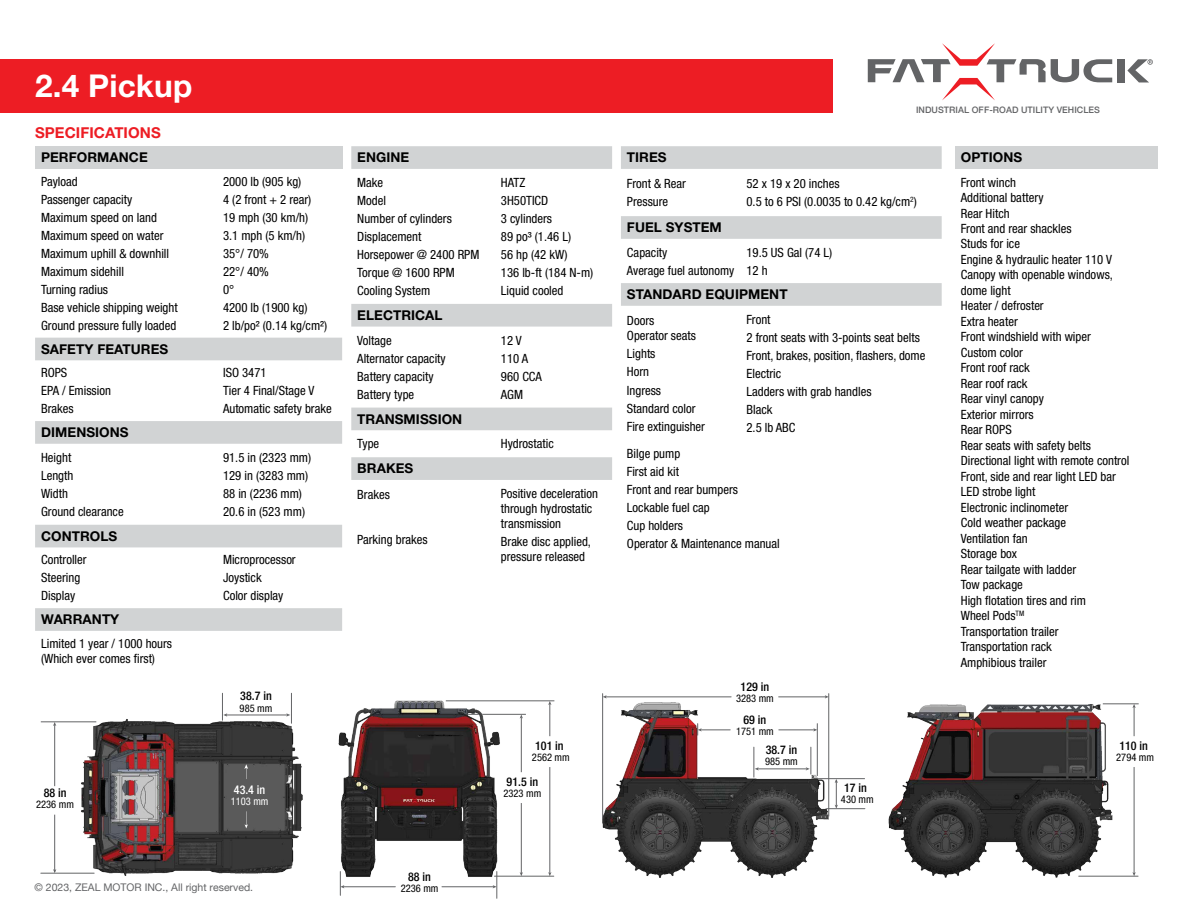
<style>
.page{position:relative;width:1188px;height:918px;background:#fff}
.page>*{position:absolute;margin:0;border:0;box-sizing:border-box;transform-origin:0 0}
.t1{font:700 31.5px "Helvetica Neue LT Std";letter-spacing:.005em;color:#fff}
.t2{font:700 15px "Helvetica Neue LT Std";letter-spacing:.005em;color:#ed1d24}
.t3{font:700 13.5px "Helvetica Neue LT Std";letter-spacing:.005em;color:#000}
.t4{font:condensed 12.75px/18px "Helvetica Neue LT Std";color:#000}
.t5{font:500 condensed 12px "Helvetica Neue";color:#000}
.t6{font:500 condensed 12px "Helvetica Neue";color:#fff}
.t7{font:condensed 10.5px "Helvetica Neue";color:#000}
.t8{font:10.5px "Helvetica Neue";color:#636466}
.t9{font:condensed 10.5px "Helvetica Neue";color:#fff}
.t10{font:500 8.85px "Helvetica Neue";letter-spacing:.005em;color:#636466}
</style>
<div class="page">
<img style="left:71px;top:713px;width:232px;height:163px">
<hr style="left:442px;top:887px;width:52px;height:1px;background:#636466">
<svg style="left:493px;top:883px;width:5px;height:15px"></svg>
<hr style="left:343px;top:887px;width:52px;height:1px;background:#636466">
<svg style="left:340px;top:883px;width:4px;height:12px"></svg>
<hr style="left:494px;top:876px;width:60px;height:1px;background:#636466">
<hr style="left:464px;top:714px;width:62px;height:1px;background:#636466">
<hr style="left:521px;top:717px;width:1px;height:55px;background:#636466">
<hr style="left:521px;top:803px;width:1px;height:70px;background:#636466">
<hr style="left:826px;top:808px;width:39px;height:1px;background:#636466">
<hr style="left:818px;top:778px;width:47px;height:1px;background:#636466">
<hr style="left:446px;top:701px;width:108px;height:1px;background:#636466">
<hr style="left:550px;top:704px;width:1px;height:32px;background:#636466">
<hr style="left:550px;top:767px;width:1px;height:106px;background:#636466">
<hr style="left:41px;top:873px;width:53px;height:1px;background:#636466">
<hr style="left:41px;top:722px;width:55px;height:1px;background:#636466">
<hr style="left:54px;top:725px;width:1px;height:61px;background:#636466">
<hr style="left:54px;top:815px;width:1px;height:57px;background:#636466">
<img style="left:338px;top:700px;width:173px;height:183px">
<img style="left:854px;top:703px;width:284px;height:175px">
<img style="left:602px;top:693px;width:237px;height:185px">
<hr style="left:828px;top:694px;width:1px;height:122px;background:#636466">
<hr style="left:779px;top:697px;width:47px;height:1px;background:#636466">
<svg style="left:825px;top:695px;width:4px;height:4px"></svg>
<hr style="left:606px;top:697px;width:125px;height:1px;background:#636466">
<svg style="left:603px;top:695px;width:4px;height:4px"></svg>
<hr style="left:602px;top:694px;width:1px;height:124px;background:#636466">
<hr style="left:817px;top:724px;width:1px;height:52px;background:#636466">
<hr style="left:779px;top:730px;width:36px;height:1px;background:#636466">
<svg style="left:813px;top:728px;width:4px;height:4px"></svg>
<hr style="left:758px;top:769px;width:48px;height:1px;background:#636466">
<svg style="left:755px;top:767px;width:4px;height:4px"></svg>
<svg style="left:697px;top:724px;width:33px;height:11px"></svg>
<hr style="left:754px;top:747px;width:1px;height:30px;background:#636466">
<svg style="left:806px;top:747px;width:6px;height:27px"></svg>
<hr style="left:226px;top:715px;width:61px;height:1px;background:#636466">
<svg style="left:286px;top:713px;width:4px;height:4px"></svg>
<svg style="left:222px;top:693px;width:5px;height:27px"></svg>
<hr style="left:291px;top:693px;width:1px;height:30px;background:#636466">
<svg style="left:244px;top:764px;width:4px;height:15px"></svg>
<svg style="left:245px;top:811px;width:3px;height:17px"></svg>
<hr style="left:1079px;top:876px;width:59px;height:1px;background:#636466">
<hr style="left:1103px;top:704px;width:36px;height:1px;background:#636466">
<svg style="left:1132px;top:704px;width:4px;height:32px"></svg>
<hr style="left:1134px;top:767px;width:1px;height:106px;background:#636466">
<svg style="left:1132px;top:872px;width:4px;height:4px"></svg>
<div style="left:35px;top:146px;width:307px;height:23px;background:#d1d3d4"></div>
<svg style="left:35px;top:338px;width:307px;height:293px"></svg>
<svg style="left:351px;top:146px;width:261px;height:334px"></svg>
<svg style="left:621px;top:146px;width:321px;height:160px"></svg>
<div style="left:955px;top:146px;width:202px;height:23px;background:#d1d3d4"></div>
<div style="left:0;top:59px;width:833px;height:54px;background:#ed1d24"></div>
<div style="left:1118px;top:59px;width:7px;height:23px;background:#636466"></div>
<svg style="left:868px;top:43px;width:244px;height:57px"></svg>
<svg style="left:1127px;top:59px;width:26px;height:23px"></svg>
<h1 class="t1" style="left:35px;top:67px;width:159px">2.4 Pickup</h1>
<p class="t2" style="left:35px;top:123px;width:127px">SPECIFICATIONS</p>
<p class="t3" style="left:41px;top:149px;width:108px">PERFORMANCE</p>
<p class="t4" style="left:41px;top:172px;width:138px">Payload<br>Passenger capacity<br>Maximum speed on land<br>Maximum speed on water<br>Maximum uphill &amp; downhill<br>Maximum sidehill<br>Turning radius<br>Base vehicle shipping weight<br>Ground pressure fully loaded</p>
<p class="t4" style="left:223px;top:172px;width:106px">2000 lb (905 kg)<br>4 (2 front + 2 rear)<br>19 mph (30 km/h)<br>3.1 mph (5 km/h)<br>35°/ 70%<br>22°/ 40%<br>0°<br>4200 lb (1900 kg)<br>2 lb/po² (0.14 kg/cm²)</p>
<p class="t3" style="left:41px;top:341px;width:129px">SAFETY FEATURES</p>
<p class="t4" style="left:41px;top:364px;width:71px">ROPS<br>EPA / Emission<br>Brakes</p>
<p class="t4" style="left:223px;top:364px;width:110px">ISO 3471<br>Tier 4 Final/Stage V<br>Automatic safety brake</p>
<p class="t3" style="left:41px;top:424px;width:89px">DIMENSIONS</p>
<p class="t4" style="left:41px;top:448px;width:84px">Height<br>Length<br>Width<br>Ground clearance</p>
<p class="t4" style="left:223px;top:448px;width:90px">91.5 in (2323 mm)<br>129 in (3283 mm)<br>88 in (2236 mm)<br>20.6 in (523 mm)</p>
<p class="t3" style="left:41px;top:528px;width:78px">CONTROLS</p>
<p class="t4" style="left:41px;top:551px;width:47px">Controller<br>Steering<br>Display</p>
<p class="t4" style="left:223px;top:551px;width:74px">Microprocessor<br>Joystick<br>Color display</p>
<p class="t3" style="left:41px;top:611px;width:80px">WARRANTY</p>
<p class="t4" style="left:41px;top:636px;width:133px;line-height:15.3px">Limited 1 year / 1000 hours (Which ever comes first)</p>
<p class="t5" style="left:44px;top:786px;width:24px">88 in</p>
<p class="t7" style="left:36px;top:799px;width:39px">2236 mm</p>
<p class="t5" style="left:240px;top:689px;width:33px">38.7 in</p>
<p class="t7" style="left:240px;top:702px;width:34px">985 mm</p>
<p class="t6" style="left:234px;top:782px;width:33px">43.4 in</p>
<p class="t9" style="left:231px;top:795px;width:39px">1103 mm</p>
<p class="t8" style="left:35px;top:879px;width:220px">© 2023, ZEAL MOTOR INC., All right reserved.</p>
<p class="t3" style="left:357px;top:149px;width:54px">ENGINE</p>
<p class="t4" style="left:357px;top:173px;width:124px">Make<br>Model<br>Number of cylinders<br>Displacement<br>Horsepower @ 2400 RPM<br>Torque @ 1600 RPM<br>Cooling System</p>
<p class="t4" style="left:501px;top:173px;width:94px">HATZ<br>3H50TICD<br>3 cylinders<br>89 po³ (1.46 L)<br>56 hp (42 kW)<br>136 lb-ft (184 N-m)<br>Liquid cooled</p>
<p class="t3" style="left:357px;top:307px;width:87px">ELECTRICAL</p>
<p class="t4" style="left:357px;top:331px;width:90px">Voltage<br>Alternator capacity<br>Battery capacity<br>Battery type</p>
<p class="t4" style="left:501px;top:331px;width:43px">12 V<br>110 A<br>960 CCA<br>AGM</p>
<p class="t3" style="left:357px;top:411px;width:106px">TRANSMISSION</p>
<p class="t4" style="left:357px;top:435px;width:23px">Type</p>
<p class="t4" style="left:501px;top:435px;width:54px">Hydrostatic</p>
<p class="t3" style="left:357px;top:460px;width:58px">BRAKES</p>
<p class="t4" style="left:357px;top:486px;width:34px">Brakes</p>
<p class="t4" style="left:357px;top:531px;width:72px">Parking brakes</p>
<p class="t4" style="left:501px;top:486px;width:99px;line-height:15px">Positive deceleration through hydrostatic transmission</p>
<p class="t4" style="left:501px;top:534px;width:92px;line-height:15px">Brake disc applied, pressure released</p>
<p class="t5" style="left:535px;top:739px;width:30px">101 in</p>
<p class="t7" style="left:532px;top:751px;width:39px">2562 mm</p>
<p class="t5" style="left:408px;top:870px;width:24px">88 in</p>
<p class="t7" style="left:401px;top:883px;width:39px">2236 mm</p>
<p class="t5" style="left:507px;top:775px;width:33px">91.5 in</p>
<p class="t7" style="left:503px;top:787px;width:39px">2323 mm</p>
<p class="t10" style="left:916px;top:103px;width:185px">INDUSTRIAL OFF-ROAD UTILITY VEHICLES</p>
<p class="t3" style="left:627px;top:149px;width:41px">TIRES</p>
<p class="t4" style="left:627px;top:174px;width:60px">Front &amp; Rear<br>Pressure</p>
<p class="t4" style="left:747px;top:174px;width:172px">52 x 19 x 20 inches<br>0.5 to 6 PSI (0.0035 to 0.42 kg/cm<sup>2</sup>)</p>
<p class="t3" style="left:627px;top:219px;width:96px">FUEL SYSTEM</p>
<p class="t4" style="left:627px;top:243px;width:109px">Capacity<br>Average fuel autonomy</p>
<p class="t4" style="left:746px;top:243px;width:87px">19.5 US Gal (74 L)<br>12 h</p>
<p class="t3" style="left:627px;top:286px;width:162px">STANDARD EQUIPMENT</p>
<p class="t4" style="left:627px;top:313px;width:71px;line-height:15.3px">Doors<br>Operator seats</p>
<p class="t4" style="left:627px;top:345px;width:80px">Lights<br>Horn<br>Ingress<br>Standard color<br>Fire extinguisher</p>
<p class="t4" style="left:747px;top:310px;width:181px">Front<br>2 front seats with 3-points seat belts<br>Front, brakes, position, flashers, dome<br>Electric<br>Ladders with grab handles<br>Black<br>2.5 lb ABC</p>
<p class="t4" style="left:627px;top:444px;width:154px">Bilge pump<br>First aid kit<br>Front and rear bumpers<br>Lockable fuel cap<br>Cup holders<br>Operator &amp; Maintenance manual</p>
<p class="t5" style="left:741px;top:680px;width:30px">129 in</p>
<p class="t7" style="left:736px;top:693px;width:39px">3283 mm</p>
<p class="t5" style="left:744px;top:713px;width:24px">69 in</p>
<p class="t7" style="left:736px;top:726px;width:39px">1751 mm</p>
<p class="t5" style="left:766px;top:743px;width:33px">38.7 in</p>
<p class="t7" style="left:765px;top:756px;width:34px">985 mm</p>
<p class="t5" style="left:844px;top:781px;width:24px">17 in</p>
<p class="t7" style="left:841px;top:793px;width:34px">430 mm</p>
<p class="t3" style="left:961px;top:149px;width:63px">OPTIONS</p>
<p class="t4" style="left:961px;top:174px;width:170px;line-height:15.5px">Front winch<br>Additional battery<br>Rear Hitch<br>Front and rear shackles<br>Studs for ice<br>Engine &amp; hydraulic heater 110 V<br>Canopy with openable windows, dome light<br>Heater / defroster<br>Extra heater<br>Front windshield with wiper<br>Custom color<br>Front roof rack<br>Rear roof rack<br>Rear vinyl canopy<br>Exterior mirrors<br>Rear ROPS<br>Rear seats with safety belts<br>Directional light with remote control<br>Front, side and rear light LED bar<br>LED strobe light<br>Electronic inclinometer<br>Cold weather package<br>Ventilation fan<br>Storage box<br>Rear tailgate with ladder<br>Tow package<br>High flotation tires and rim<br>Wheel Pods<sup>TM<br></sup>Transportation trailer<br>Transportation rack<br>Amphibious trailer</p>
<p class="t5" style="left:1119px;top:739px;width:30px">110 in</p>
<p class="t7" style="left:1116px;top:751px;width:39px">2794 mm</p>
</div>
